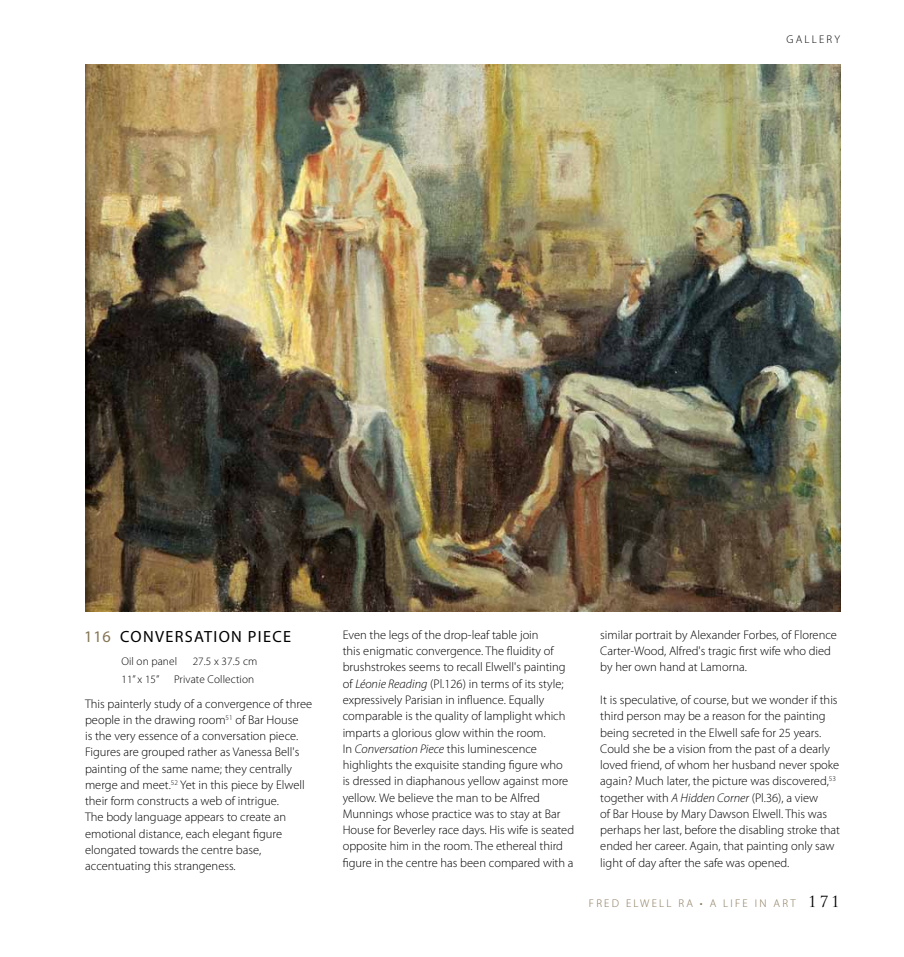
<style>
.page{position:relative;width:904px;height:957px;background:#fff}
.page>*{position:absolute;margin:0;border:0;box-sizing:border-box;transform-origin:0 0}
.t1{font:16.25px "Myriad Pro";letter-spacing:.08em;color:#000}
.t2{font:300 12.5px/16.2px "Myriad Pro";color:#000}
.t3{font:300 11.25px "Myriad Pro";letter-spacing:.01em;color:#000}
.t4{font:300 11.25px "Myriad Pro";letter-spacing:.2em;color:#847454}
.t5{font:300 11.25px "Myriad Pro";letter-spacing:.2em;color:#000}
.s1{color:#847454}
.s2{font-style:italic}
.s3{font-family:"Trajan Pro";font-weight:400;font-size:15px;color:#000}
</style>
<div class="page">
<img style="left:85px;top:65px;width:755px;height:546px">
<p class="t5" style="left:786px;top:33px;width:55px">GALLERY</p>
<h1 class="t1" style="left:84px;top:626px;width:208px"><span class="s1">116</span> CONVERSATION PIECE</h1>
<p class="t3" style="left:121px;top:655px;width:57px">Oil on panel</p>
<p class="t3" style="left:193px;top:655px;width:66px">27.5 x 37.5 cm</p>
<p class="t3" style="left:121px;top:673px;width:40px">11” x 15”</p>
<p class="t3" style="left:174px;top:673px;width:82px">Private Collection</p>
<p class="t2" style="left:85px;top:695px;width:229px">This painterly study of a convergence of three people in the drawing room<sup>51</sup> of Bar House<br>is the very essence of a conversation piece.<br>Figures are grouped rather as Vanessa Bell's painting of the same name; they centrally merge and meet.<sup>52</sup> Yet in this piece by Elwell their form constructs a web of intrigue.<br>The body language appears to create an emotional distance, each elegant figure elongated towards the centre base, accentuating this strangeness.</p>
<p class="t2" style="left:343px;top:627px;width:233px">Even the legs of the drop-leaf table join<br>this enigmatic convergence. The fluidity of brushstrokes seems to recall Elwell's painting of <span class="s2">Léonie Reading</span> (Pl.126) in terms of its style; expressively Parisian in influence. Equally comparable is the quality of lamplight which imparts a glorious glow within the room.<br>In <span class="s2">Conversation Piece</span> this luminescence highlights the exquisite standing figure who<br>is dressed in diaphanous yellow against more yellow. We believe the man to be Alfred Munnings whose practice was to stay at Bar House for Beverley race days. His wife is seated opposite him in the room. The ethereal third figure in the centre has been compared with a</p>
<p class="t2" style="left:600px;top:627px;width:238px">similar portrait by Alexander Forbes, of Florence<br>Carter-Wood, Alfred's tragic first wife who died by her own hand at Lamorna.</p>
<p class="t2" style="left:600px;top:692px;width:241px">It is speculative, of course, but we wonder if this third person may be a reason for the painting being secreted in the Elwell safe for 25 years.<br>Could she be a vision from the past of a dearly loved friend, of whom her husband never spoke again? Much later, the picture was discovered,<sup>53 </sup>together with <span class="s2">A Hidden Corner</span> (Pl.36), a view<br>of Bar House by Mary Dawson Elwell. This was perhaps her last, before the disabling stroke that ended her career. Again, that painting only saw light of day after the safe was opened.</p>
<p class="t4" style="left:589px;top:897px;width:252px">FRED ELWELL RA • A LIFE IN ART <span class="s3">171</span></p>
</div>
